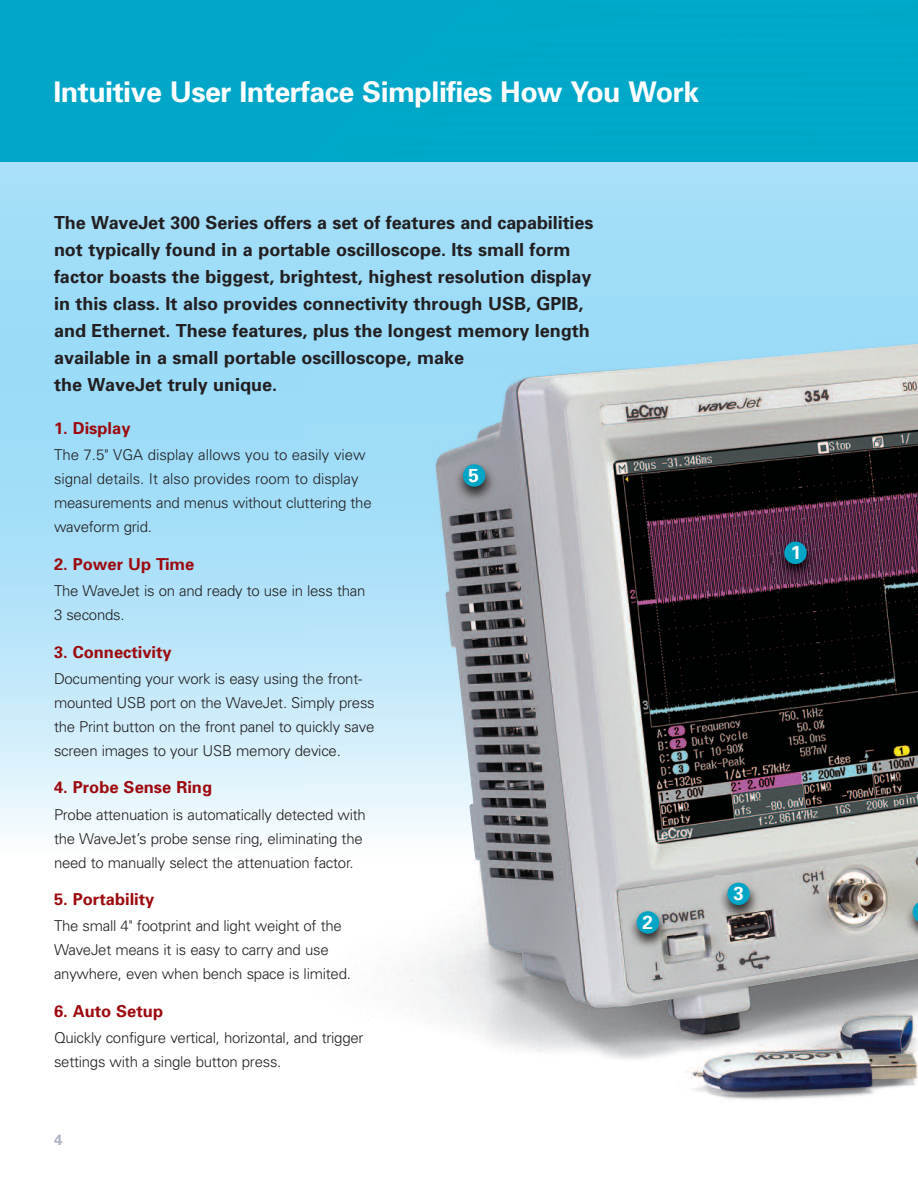
<style>
.page{position:relative;width:918px;height:1188px;background:#fff}
.page>*{position:absolute;margin:0;border:0;box-sizing:border-box;transform-origin:0 0}
.t1{font:700 28.5px "Univers";letter-spacing:-.015em;color:#fff}
.t2{font:700 18.9px "Univers";color:#fff}
.t3{font:700 18px/27px "Univers";color:#231f20}
.t4{font:700 16.5px "Univers";color:#9d090e}
.t5{font:300 15px/24px "Univers";letter-spacing:-.015em;color:#231f20}
.t6{font:700 15px "Univers";color:#b0b5c7}
</style>
<div class="page">
<img style="left:435px;top:343px;width:483px;height:749px">
<div style="left:0;top:0;width:918px;height:162px;background:#00a5c6"></div>
<img style="left:451px;top:457px;width:49px;height:50px">
<div style="left:463px;top:464px;width:22px;height:23px;background:#00a5c6;border-radius:50%"></div>
<img style="left:772px;top:534px;width:49px;height:50px">
<div style="left:784px;top:542px;width:23px;height:22px;background:#00a5c6;border-radius:50%"></div>
<img style="left:715px;top:875px;width:49px;height:50px">
<div style="left:727px;top:883px;width:23px;height:22px;background:#00a5c6;border-radius:50%"></div>
<img style="left:624px;top:904px;width:50px;height:50px">
<div style="left:637px;top:911px;width:22px;height:23px;background:#00a5c6;border-radius:50%"></div>
<img style="left:900px;top:894px;width:18px;height:49px">
<svg style="left:913px;top:901px;width:5px;height:22px"></svg>
<h1 class="t1" style="left:53px;top:81px;width:647px">Intuitive User Interface Simplifies How You Work</h1>
<p class="t3" style="left:54px;top:211px;width:541px">The WaveJet 300 Series offers a set of features and capabilities not typically found in a portable oscilloscope. Its small form factor boasts the biggest, brightest, highest resolution display in this class. It also provides connectivity through USB, GPIB, and Ethernet. These features, plus the longest memory length available in a small portable oscilloscope, make<br>the WaveJet truly unique.</p>
<p class="t4" style="left:54px;top:422px;width:78px">1. Display</p>
<p class="t5" style="left:54px;top:444px;width:319px">The 7.5" VGA display allows you to easily view signal details. It also provides room to display measurements and menus without cluttering the waveform grid.</p>
<p class="t4" style="left:54px;top:558px;width:142px">2. Power Up Time</p>
<p class="t5" style="left:54px;top:580px;width:313px">The WaveJet is on and ready to use in less than<br>3 seconds.</p>
<p class="t4" style="left:54px;top:646px;width:119px">3. Connectivity</p>
<p class="t5" style="left:54px;top:668px;width:322px">Documenting your work is easy using the front&shy;mounted USB port on the WaveJet. Simply press the Print button on the front panel to quickly save screen images to your USB memory device.</p>
<p class="t4" style="left:54px;top:781px;width:160px">4. Probe Sense Ring</p>
<p class="t5" style="left:54px;top:804px;width:313px">Probe attenuation is automatically detected with the WaveJet’s probe sense ring, eliminating the need to manually select the attenuation factor.</p>
<p class="t4" style="left:54px;top:893px;width:102px">5. Portability</p>
<p class="t5" style="left:54px;top:915px;width:298px">The small 4" footprint and light weight of the<br>WaveJet means it is easy to carry and use anywhere, even when bench space is limited.</p>
<p class="t4" style="left:54px;top:1005px;width:111px">6. Auto Setup</p>
<p class="t5" style="left:54px;top:1027px;width:311px">Quickly configure vertical, horizontal, and trigger settings with a single button press.</p>
<p class="t6" style="left:54px;top:1134px;width:10px">4</p>
<p class="t2" style="left:469px;top:468px;width:12px">5</p>
<p class="t2" style="left:643px;top:915px;width:12px">2</p>
<p class="t2" style="left:733px;top:886px;width:12px">3</p>
<p class="t2" style="left:791px;top:545px;width:12px">1</p>
</div>
